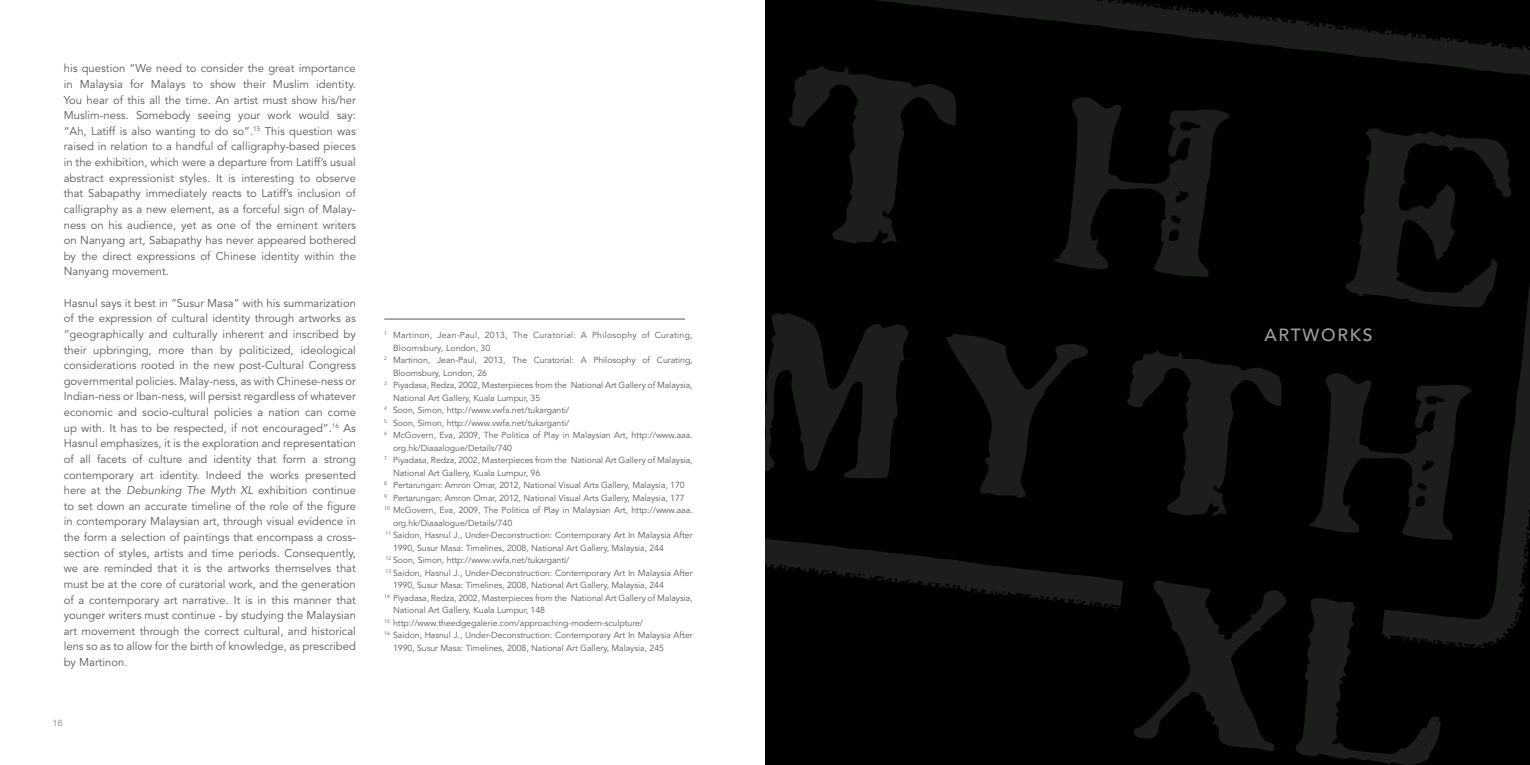
<style>
.page{position:relative;width:1530px;height:765px;background:#fff}
.page>*{position:absolute;margin:0;border:0;box-sizing:border-box;transform-origin:0 0}
.t1{font:500 17.5px "Avenir LT Std";letter-spacing:.1em;color:#9d9fa2}
.t2{font:11.25px/15.6px "Avenir LT Std";color:#58595b;text-align:justify}
.t3{font:8.75px "Avenir LT Std";letter-spacing:-.005em;color:#58595b}
.t4{font:8.75px "Avenir LT Std";letter-spacing:.025em;color:#58595b}
.t5{font:8.75px "Arial";color:#939598}
.s1{font-style:italic}
</style>
<div class="page">
<div style="left:765px;top:0;width:765px;height:765px;background:#000"></div>
<svg style="left:1134px;top:648px;width:141px;height:103px"></svg>
<svg style="left:765px;top:0;width:765px;height:648px"></svg>
<svg style="left:793px;top:569px;width:6px;height:2px"></svg>
<svg style="left:877px;top:578px;width:5px;height:3px"></svg>
<svg style="left:1112px;top:606px;width:6px;height:3px"></svg>
<svg style="left:1296px;top:597px;width:145px;height:168px"></svg>
<svg style="left:1021px;top:595px;width:8px;height:3px"></svg>
<svg style="left:971px;top:590px;width:6px;height:3px"></svg>
<hr style="left:384px;top:319px;width:301px;height:1px;background:#58595b">
<p class="t2" style="left:64px;top:61px;width:294px">his question “We need to consider the great importance in Malaysia for Malays to show their Muslim identity.<br>You hear of this all the time. An artist must show his/her Muslim-ness. Somebody seeing your work would say: “Ah, Latiff is also wanting to do so”.<sup>15</sup> This question was raised in relation to a handful of calligraphy-based pieces in the exhibition, which were a departure from Latiff’s usual abstract expressionist styles. It is interesting to observe that Sabapathy immediately reacts to Latiff’s inclusion of calligraphy as a new element, as a forceful sign of Malay&shy;ness on his audience, yet as one of the eminent writers on Nanyang art, Sabapathy has never appeared bothered by the direct expressions of Chinese identity within the Nanyang movement.</p>
<p class="t2" style="left:64px;top:295px;width:294px">Hasnul says it best in “Susur Masa” with his summarization of the expression of cultural identity through artworks as “geographically and culturally inherent and inscribed by their upbringing, more than by politicized, ideological considerations rooted in the new post-Cultural Congress governmental policies. Malay-ness, as with Chinese-ness or Indian-ness or Iban-ness, will persist regardless of whatever economic and socio-cultural policies a nation can come up with. It has to be respected, if not encouraged”.<sup>16</sup> As Hasnul emphasizes, it is the exploration and representation of all facets of culture and identity that form a strong contemporary art identity. Indeed the works presented here at the <span class="s1">Debunking The Myth XL</span> exhibition continue to set down an accurate timeline of the role of the figure in contemporary Malaysian art, through visual evidence in the form a selection of paintings that encompass a cross&shy;section of styles, artists and time periods. Consequently, we are reminded that it is the artworks themselves that must be at the core of curatorial work, and the generation of a contemporary art narrative. It is in this manner that younger writers must continue - by studying the Malaysian art movement through the correct cultural, and historical lens so as to allow for the birth of knowledge, as prescribed by Martinon.</p>
<p class="t5" style="left:53px;top:717px;width:12px">16</p>
<p class="t4" style="left:384px;top:330px;width:310px"><sup>1</sup> Martinon, Jean-Paul, 2013, The Curatorial: A Philosophy of Curating,</p>
<p class="t4" style="left:393px;top:343px;width:99px">Bloomsbury, London, 30</p>
<p class="t3" style="left:384px;top:355px;width:310px"><sup>2</sup> Martinon, Jean-Paul, 2013, The Curatorial: A Philosophy of Curating,</p>
<p class="t3" style="left:393px;top:368px;width:96px">Bloomsbury, London, 26</p>
<p class="t3" style="left:384px;top:380px;width:310px"><sup>3</sup> Piyadasa, Redza, 2002, Masterpieces from the National Art Gallery of Malaysia,</p>
<p class="t3" style="left:393px;top:393px;width:149px">National Art Gallery, Kuala Lumpur, 35</p>
<p class="t3" style="left:384px;top:405px;width:187px"><sup>4</sup> Soon, Simon, http://www.vwfa.net/tukarganti/</p>
<p class="t3" style="left:384px;top:418px;width:187px"><sup>5</sup> Soon, Simon, http://www.vwfa.net/tukarganti/</p>
<p class="t3" style="left:384px;top:430px;width:310px"><sup>6</sup> McGovern, Eva, 2009, The Politica of Play in Malaysian Art, http://www.aaa.</p>
<p class="t3" style="left:393px;top:443px;width:121px">org.hk/Diaaalogue/Details/740</p>
<p class="t3" style="left:384px;top:455px;width:310px"><sup>7</sup> Piyadasa, Redza, 2002, Masterpieces from the National Art Gallery of Malaysia,</p>
<p class="t3" style="left:393px;top:468px;width:149px">National Art Gallery, Kuala Lumpur, 96</p>
<p class="t3" style="left:384px;top:480px;width:302px"><sup>8</sup> Pertarungan: Amron Omar, 2012, National Visual Arts Gallery, Malaysia, 170</p>
<p class="t3" style="left:384px;top:493px;width:302px"><sup>9</sup> Pertarungan: Amron Omar, 2012, National Visual Arts Gallery, Malaysia, 177</p>
<p class="t3" style="left:384px;top:505px;width:310px"><sup>10</sup> McGovern, Eva, 2009, The Politica of Play in Malaysian Art, http://www.aaa.</p>
<p class="t3" style="left:393px;top:518px;width:121px">org.hk/Diaaalogue/Details/740</p>
<p class="t3" style="left:386px;top:530px;width:309px"><sup>11</sup> Saidon, Hasnul J., Under-Deconstruction: Contemporary Art In Malaysia After</p>
<p class="t3" style="left:393px;top:543px;width:272px">1990, Susur Masa: Timelines, 2008, National Art Gallery, Malaysia, 244</p>
<p class="t3" style="left:386px;top:555px;width:185px"><sup>12</sup> Soon, Simon, http://www.vwfa.net/tukarganti/</p>
<p class="t3" style="left:386px;top:568px;width:309px"><sup>13</sup> Saidon, Hasnul J., Under-Deconstruction: Contemporary Art In Malaysia After</p>
<p class="t3" style="left:393px;top:580px;width:272px">1990, Susur Masa: Timelines, 2008, National Art Gallery, Malaysia, 244</p>
<p class="t3" style="left:384px;top:593px;width:310px"><sup>14</sup> Piyadasa, Redza, 2002, Masterpieces from the National Art Gallery of Malaysia,</p>
<p class="t3" style="left:393px;top:605px;width:154px">National Art Gallery, Kuala Lumpur, 148</p>
<p class="t3" style="left:384px;top:618px;width:260px"><sup>15</sup> http://www.theedgegalerie.com/approaching-modern-sculpture/</p>
<p class="t3" style="left:384px;top:630px;width:310px"><sup>16</sup> Saidon, Hasnul J., Under-Deconstruction: Contemporary Art In Malaysia After</p>
<p class="t3" style="left:393px;top:643px;width:272px">1990, Susur Masa: Timelines, 2008, National Art Gallery, Malaysia, 245</p>
<h1 class="t1" style="left:1265px;top:324px;width:110px">ARTWORKS</h1>
</div>
